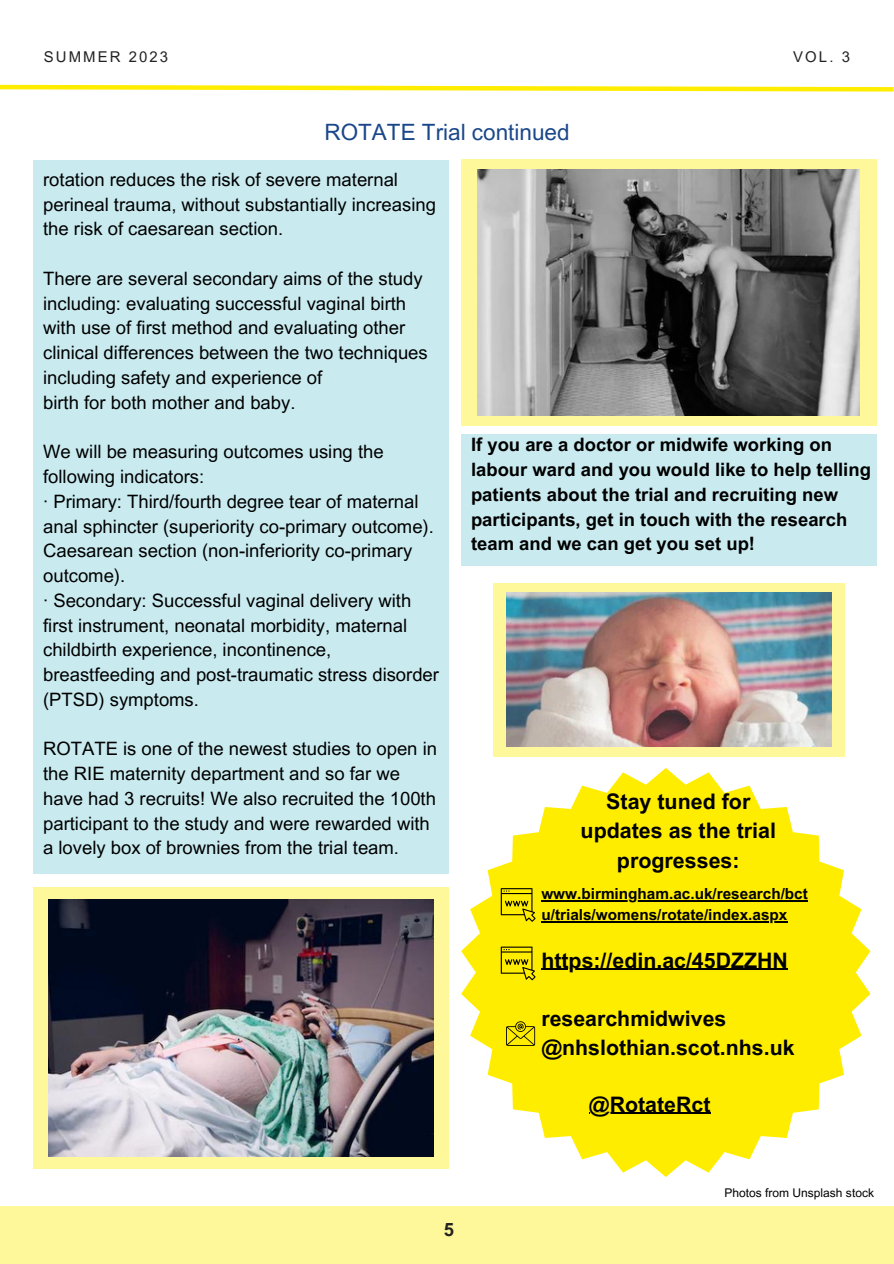
<style>
.page{position:relative;width:894px;height:1264px;background:#fff}
.page>*{position:absolute;margin:0;border:0;box-sizing:border-box;transform-origin:0 0}
.t1{font:22.5px "Arial MT Pro";color:#1a4789}
.t2{font:700 21.45px/29.2px "Arial MT Pro";color:#000;text-align:center}
.t3{font:700 21.3px/29.2px "Arial MT Pro";color:#000}
.t4{font:18.45px/24.8px "Arial MT Pro";color:#000}
.t5{font:700 18.45px/24.8px "Arial MT Pro";color:#000}
.t6{font:700 18.45px "Arial MT Pro";color:#222}
.t7{font:700 15.3px/21.3px "Arial MT Pro";color:#000}
.t8{font:14.85px "Arial MT Pro";letter-spacing:.14em;color:#222}
.t9{font:12px "Arial MT Pro";color:#000}
</style>
<div class="page">
<div style="left:461px;top:434px;width:415px;height:131px;background:#c9ebf0"></div>
<div style="left:493px;top:583px;width:351px;height:173px;background:#fff89b"></div>
<div style="left:461px;top:160px;width:415px;height:266px;background:#fff89b"></div>
<img style="left:477px;top:170px;width:382px;height:245px">
<svg style="left:0;top:84px;width:893px;height:8px"></svg>
<div style="left:34px;top:887px;width:415px;height:281px;background:#fff89b"></div>
<div style="left:0;top:1206px;width:893px;height:57px;background:#fff89b"></div>
<img style="left:49px;top:899px;width:384px;height:257px">
<div style="left:33px;top:160px;width:416px;height:713px;background:#c9ebf0"></div>
<img style="left:506px;top:592px;width:325px;height:155px">
<svg style="left:461px;top:768px;width:409px;height:409px;fill:#ffed00"></svg>
<svg style="left:500px;top:888px;width:35px;height:33px"></svg>
<svg style="left:506px;top:1021px;width:29px;height:24px"></svg>
<svg style="left:500px;top:946px;width:35px;height:34px"></svg>
<hr style="left:541px;top:900px;width:266px;height:1px;background:#000">
<hr style="left:541px;top:921px;width:246px;height:1px;background:#000">
<hr style="left:541px;top:968px;width:246px;height:1px;background:#000">
<hr style="left:588px;top:1112px;width:122px;height:1px;background:#000">
<p class="t8" style="left:44px;top:51px;width:126px">SUMMER 2023</p>
<p class="t8" style="left:793px;top:51px;width:58px">VOL. 3</p>
<p class="t1" style="left:324px;top:123px;width:246px">ROTATE Trial continued</p>
<p class="t4" style="left:43px;top:169px;width:394px">rotation reduces the risk of severe maternal perineal trauma, without substantially increasing the risk of caesarean section.</p>
<p class="t4" style="left:43px;top:268px;width:386px">There are several secondary aims of the study including: evaluating successful vaginal birth with use of first method and evaluating other clinical differences between the two techniques including safety and experience of<br>birth for both mother and baby.</p>
<p class="t4" style="left:43px;top:441px;width:397px">We will be measuring outcomes using the following indicators:<br>· Primary: Third/fourth degree tear of maternal anal sphincter (superiority co-primary outcome).<br>Caesarean section (non-inferiority co-primary outcome).<br>· Secondary: Successful vaginal delivery with first instrument, neonatal morbidity, maternal childbirth experience, incontinence, breastfeeding and post-traumatic stress disorder (PTSD) symptoms.</p>
<p class="t4" style="left:43px;top:738px;width:395px">ROTATE is one of the newest studies to open in the RIE maternity department and so far we have had 3 recruits! We also recruited the 100th participant to the study and were rewarded with a lovely box of brownies from the trial team.</p>
<p class="t5" style="left:471px;top:434px;width:401px">If you are a doctor or midwife working on labour ward and you would like to help telling patients about the trial and recruiting new participants, get in touch with the research team and we can get you set up!</p>
<p class="t2" style="left:580px;top:789px;width:197px">Stay tuned for updates as the trial progresses:</p>
<p class="t7" style="left:541px;top:884px;width:268px">www.birmingham.ac.uk/research/bct u/trials/womens/rotate/index.aspx</p>
<p class="t3" style="left:541px;top:948px;width:248px">https://edin.ac/45DZZHN</p>
<p class="t3" style="left:541px;top:1006px;width:255px">researchmidwives @nhslothian.scot.nhs.uk</p>
<p class="t3" style="left:588px;top:1092px;width:123px">@RotateRct</p>
<p class="t6" style="left:443px;top:1222px;width:12px">5</p>
<p class="t9" style="left:724px;top:1188px;width:151px">Photos from Unsplash stock</p>
</div>
